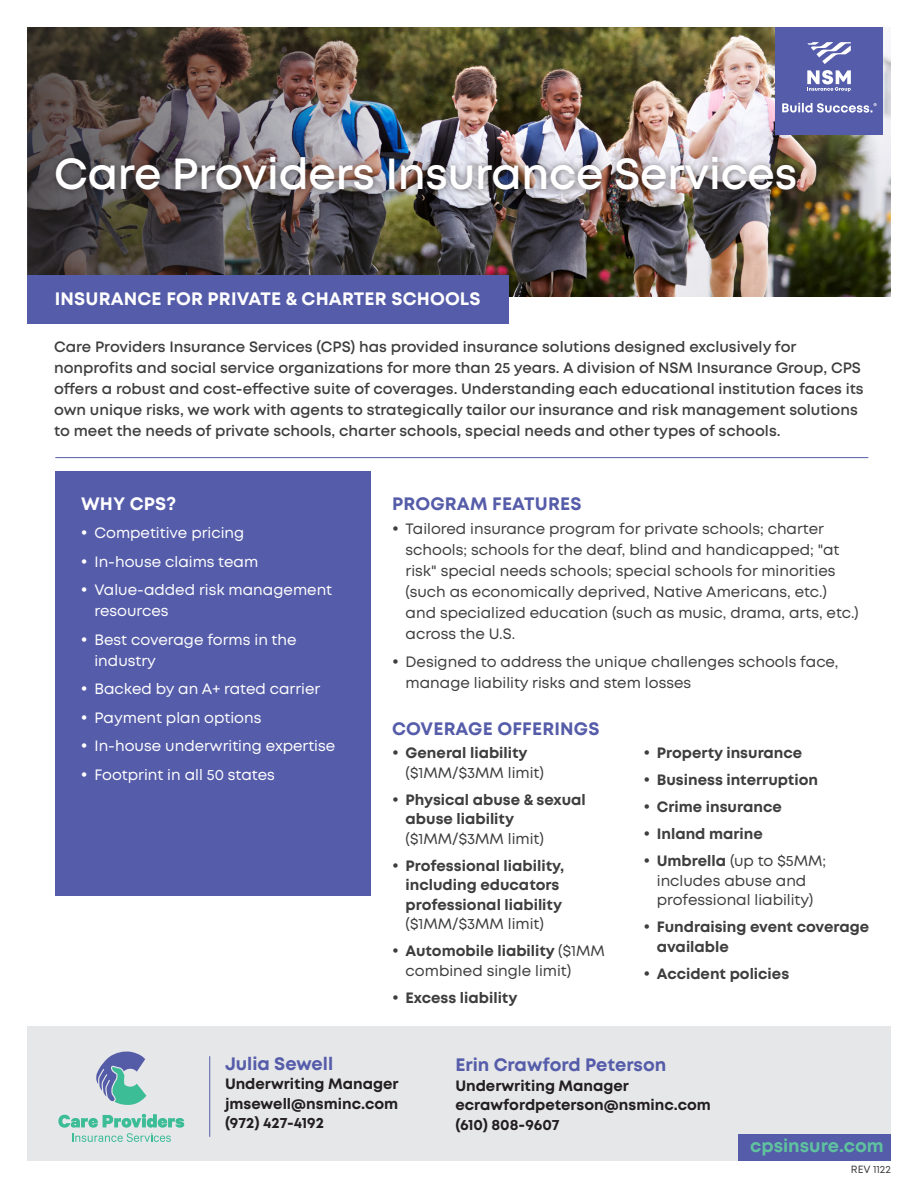
<style>
.page{position:relative;width:918px;height:1188px;background:#fff}
.page>*{position:absolute;margin:0;border:0;box-sizing:border-box;transform-origin:0 0}
.t1{font:600 43.5px "Mont";letter-spacing:-.005em;color:#fff}
.t2{font:700 18px "Mont";color:#555ca9}
.t3{font:700 18px "Mont";letter-spacing:.01em;color:#fff}
.t4{font:700 18px "Mont";color:#5fc29f}
.t5{font:15px/21px "Mont";color:#3e3e3f}
.t6{font:600 15px/21px "Mont";color:#3e3e3f}
.t7{font:700 15px/19.5px "Mont";color:#3e3e3f}
.t8{font:15px/21px "Mont";color:#fff}
.t9{font:700 15px/19.5px "Mont";color:#231f20}
.t10{font:10.5px "Mont";color:#3e3e3f}
.s1{font-weight:700}
</style>
<div class="page">
<img style="left:508px;top:27px;width:383px;height:270px">
<div style="left:775px;top:27px;width:108px;height:108px;background:#555ca9"></div>
<svg style="left:807px;top:70px;width:44px;height:22px"></svg>
<svg style="left:807px;top:42px;width:44px;height:22px"></svg>
<svg style="left:782px;top:103px;width:95px;height:10px"></svg>
<img style="left:27px;top:27px;width:615px;height:269px">
<div style="left:27px;top:275px;width:481px;height:49px;background:#555ca9"></div>
<div style="left:49px;top:150px;width:754px;height:47px;background:#231f20;opacity:.62"></div>
<div style="left:27px;top:1026px;width:864px;height:135px;background:#e6e7e9"></div>
<svg style="left:96px;top:1052px;width:50px;height:53px"></svg>
<svg style="left:58px;top:1114px;width:126px;height:28px"></svg>
<hr style="left:209px;top:1056px;width:1px;height:81px;background:#555ca9">
<div style="left:55px;top:472px;width:316px;height:424px;background:#555ca9"></div>
<div style="left:738px;top:1134px;width:153px;height:27px;background:#555ca9"></div>
<hr style="left:55px;top:457px;width:813px;height:1px;background:#555ca9">
<h1 class="t1" style="left:54px;top:146px;width:745px">Care Providers Insurance Services</h1>
<h4 class="t3" style="left:55px;top:287px;width:427px">INSURANCE FOR PRIVATE &amp; CHARTER SCHOOLS</h4>
<p class="t6" style="left:54px;top:336px;width:811px">Care Providers Insurance Services (CPS) has provided insurance solutions designed exclusively for nonprofits and social service organizations for more than 25 years. A division of NSM Insurance Group, CPS ofers a robust and cost-efective suite of coverages. Understanding each educational institution faces its own unique risks, we work with agents to strategically tailor our insurance and risk management solutions to meet the needs of private schools, charter schools, special needs and other types of schools.</p>
<h4 class="t3" style="left:81px;top:492px;width:97px">WHY CPS?</h4>
<p class="t8" style="left:94px;top:523px;width:151px">Competitive pricing</p>
<p class="t8" style="left:94px;top:551px;width:165px">In-house claims team</p>
<p class="t8" style="left:94px;top:580px;width:239px">Value-added risk management resources</p>
<p class="t8" style="left:94px;top:629px;width:204px">Best coverage forms in the industry</p>
<p class="t8" style="left:94px;top:679px;width:227px">Backed by an A+ rated carrier</p>
<p class="t8" style="left:94px;top:707px;width:168px">Payment plan options</p>
<p class="t8" style="left:94px;top:736px;width:242px">In-house underwriting expertise</p>
<p class="t8" style="left:94px;top:764px;width:182px">Footprint in all 50 states</p>
<h4 class="t2" style="left:392px;top:492px;width:191px">PROGRAM FEATURES</h4>
<p class="t5" style="left:406px;top:518px;width:455px">Tailored insurance program for private schools; charter schools; schools for the deaf, blind and handicapped; "at risk" special needs schools; special schools for minorities (such as economically deprived, Native Americans, etc.) and specialized education (such as music, drama, arts, etc.) across the U.S.</p>
<p class="t5" style="left:406px;top:652px;width:434px">Designed to address the unique challenges schools face, manage liability risks and stem losses</p>
<h4 class="t2" style="left:392px;top:717px;width:209px">COVERAGE OFFERINGS</h4>
<p class="t7" style="left:406px;top:743px;width:124px">General liability</p>
<p class="t7" style="left:657px;top:743px;width:147px">Property insurance</p>
<p class="t5" style="left:406px;top:762px;width:140px">($1MM/$3MM limit)</p>
<p class="t7" style="left:657px;top:770px;width:163px">Business interruption</p>
<p class="t7" style="left:406px;top:790px;width:182px">Physical abuse &amp; sexual</p>
<p class="t7" style="left:657px;top:797px;width:126px">Crime insurance</p>
<p class="t7" style="left:406px;top:809px;width:110px">abuse liability</p>
<p class="t7" style="left:657px;top:824px;width:108px">Inland marine</p>
<p class="t5" style="left:406px;top:828px;width:140px">($1MM/$3MM limit)</p>
<p class="t5" style="left:657px;top:851px;width:171px"><span class="s1">Umbrella</span> (up to $5MM;</p>
<p class="t7" style="left:406px;top:856px;width:160px">Professional liability,</p>
<p class="t7" style="left:406px;top:875px;width:155px">including educators</p>
<p class="t5" style="left:657px;top:870px;width:151px">includes abuse and</p>
<p class="t7" style="left:406px;top:895px;width:158px">professional liability</p>
<p class="t5" style="left:657px;top:890px;width:158px">professional liability)</p>
<p class="t5" style="left:406px;top:914px;width:140px">($1MM/$3MM limit)</p>
<p class="t7" style="left:657px;top:917px;width:214px">Fundraising event coverage available</p>
<p class="t5" style="left:406px;top:941px;width:201px;line-height:19.5px"><span class="s1">Automobile liability</span> ($1MM combined single limit)</p>
<p class="t7" style="left:657px;top:964px;width:134px">Accident policies</p>
<p class="t7" style="left:406px;top:988px;width:113px">Excess liability</p>
<p class="t2" style="left:225px;top:1052px;width:110px">Julia Sewell</p>
<p class="t9" style="left:225px;top:1074px;width:175px;text-align:justify">Underwriting Manager jmsewell@nsminc.com (972) 427-4192</p>
<p class="t2" style="left:455px;top:1053px;width:212px">Erin Crawford Peterson</p>
<p class="t9" style="left:455px;top:1076px;width:257px">Underwriting Manager ecrawfordpeterson@nsminc.com (610) 808-9607</p>
<p class="t4" style="left:750px;top:1134px;width:135px">cpsinsure.com</p>
<p class="t10" style="left:851px;top:1163px;width:42px">REV 1122</p>
</div>
